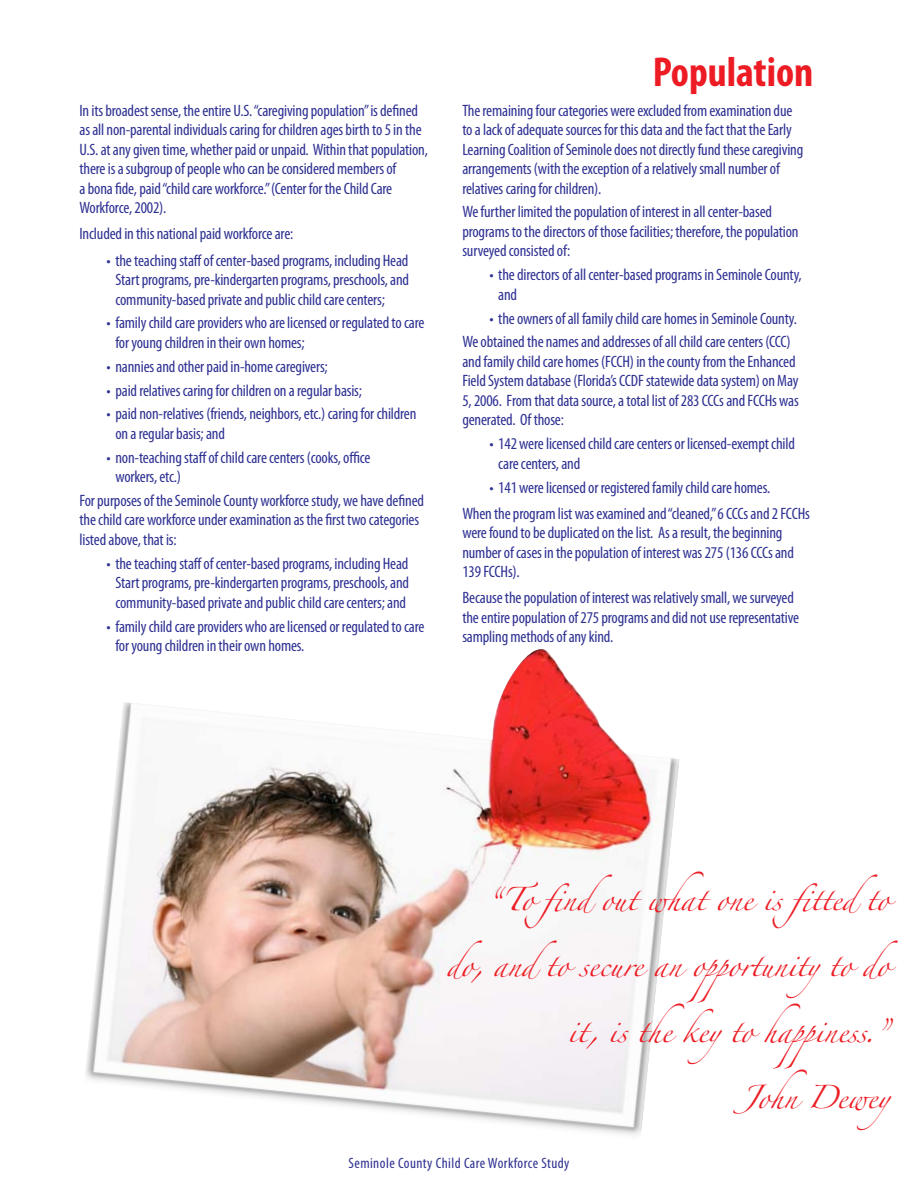
<style>
.page{position:relative;width:918px;height:1188px;background:#fff}
.page>*{position:absolute;margin:0;border:0;box-sizing:border-box;transform-origin:0 0}
.t1{font:700 condensed 42px "Myriad Pro";color:#ed1c24}
.t2{font:21px "Zapfino";letter-spacing:-.01em;color:#ed1c24}
.t3{font:condensed 16.5px/19.5px "Myriad Pro";letter-spacing:-.01em;color:#2e3192}
.t4{font:condensed 15px "Myriad Pro";letter-spacing:.03em;color:#2e3192}
</style>
<div class="page">
<img style="left:85px;top:649px;width:594px;height:487px">
<p class="t3" style="left:80px;top:100px;width:350px">In its broadest sense, the entire U.S. “caregiving population” is defined as all non-parental individuals caring for children ages birth to 5 in the U.S. at any given time, whether paid or unpaid. Within that population, there is a subgroup of people who can be considered members of<br>a bona fide, paid “child care workforce.” (Center for the Child Care Workforce, 2002).</p>
<p class="t3" style="left:80px;top:224px;width:215px">Included in this national paid workforce are:</p>
<p class="t3" style="left:115px;top:250px;width:295px;text-align:justify;text-indent:-9px">• the teaching staff of center-based programs, including Head Start programs, pre-kindergarten programs, preschools, and community-based private and public child care centers;</p>
<p class="t3" style="left:115px;top:313px;width:311px;text-indent:-9px">• family child care providers who are licensed or regulated to care for young children in their own homes;</p>
<p class="t3" style="left:106px;top:356px;width:223px">• nannies and other paid in-home caregivers;</p>
<p class="t3" style="left:106px;top:380px;width:257px">• paid relatives caring for children on a regular basis;</p>
<p class="t3" style="left:115px;top:404px;width:303px;text-indent:-9px">• paid non-relatives (friends, neighbors, etc.) caring for children on a regular basis; and</p>
<p class="t3" style="left:115px;top:447px;width:257px;text-indent:-9px">• non-teaching staff of child care centers (cooks, office workers, etc.)</p>
<p class="t3" style="left:80px;top:491px;width:346px">For purposes of the Seminole County workforce study, we have defined the child care workforce under examination as the first two categories listed above, that is:</p>
<p class="t3" style="left:106px;top:553px;width:304px;text-align:center">• the teaching staff of center-based programs, including Head<br>Start programs, pre-kindergarten programs, preschools, and community-based private and public child care centers; and</p>
<p class="t3" style="left:115px;top:616px;width:311px;text-indent:-9px">• family child care providers who are licensed or regulated to care for young children in their own homes.</p>
<h1 class="t1" style="left:653px;top:45px;width:162px">Population</h1>
<p class="t3" style="left:462px;top:100px;width:342px">The remaining four categories were excluded from examination due to a lack of adequate sources for this data and the fact that the Early Learning Coalition of Seminole does not directly fund these caregiving arrangements (with the exception of a relatively small number of relatives caring for children).</p>
<p class="t3" style="left:462px;top:202px;width:338px">We further limited the population of interest in all center-based programs to the directors of those facilities; therefore, the population surveyed consisted of:</p>
<p class="t3" style="left:498px;top:265px;width:305px;text-indent:-9px">• the directors of all center-based programs in Seminole County, and</p>
<p class="t3" style="left:462px;top:306px;width:336px;line-height:23.9px;text-indent:27px">• the owners of all family child care homes in Seminole County.<br>We obtained the names and addresses of all child care centers (CCC)</p>
<p class="t3" style="left:462px;top:351px;width:338px">and family child care homes (FCCH) in the county from the Enhanced Field System database (Florida’s CCDF statewide data system) on May 5, 2006. From that data source, a total list of 283 CCCs and FCCHs was generated. Of those:</p>
<p class="t3" style="left:498px;top:434px;width:298px;text-indent:-9px">• 142 were licensed child care centers or licensed-exempt child care centers, and</p>
<p class="t3" style="left:462px;top:474px;width:349px;line-height:26.2px;text-indent:27px">• 141 were licensed or registered family child care homes.<br>When the program list was examined and “cleaned,” 6 CCCs and 2 FCCHs</p>
<p class="t3" style="left:462px;top:523px;width:333px">were found to be duplicated on the list. As a result, the beginning number of cases in the population of interest was 275 (136 CCCs and<br>139 FCCHs).</p>
<p class="t3" style="left:462px;top:588px;width:338px">Because the population of interest was relatively small, we surveyed the entire population of 275 programs and did not use representative sampling methods of any kind.</p>
<p class="t2" style="left:488px;top:891px;width:403px">“To findout what one is fittedto</p>
<p class="t2" style="left:447px;top:957px;width:453px">do, andto secure an opportunityto do</p>
<p class="t2" style="left:568px;top:1023px;width:323px">it, is the keyto happiness.”</p>
<p class="t2" style="left:740px;top:1089px;width:173px">John Dewey</p>
<p class="t4" style="left:348px;top:1154px;width:223px">Seminole County Child Care Workforce Study</p>
</div>
